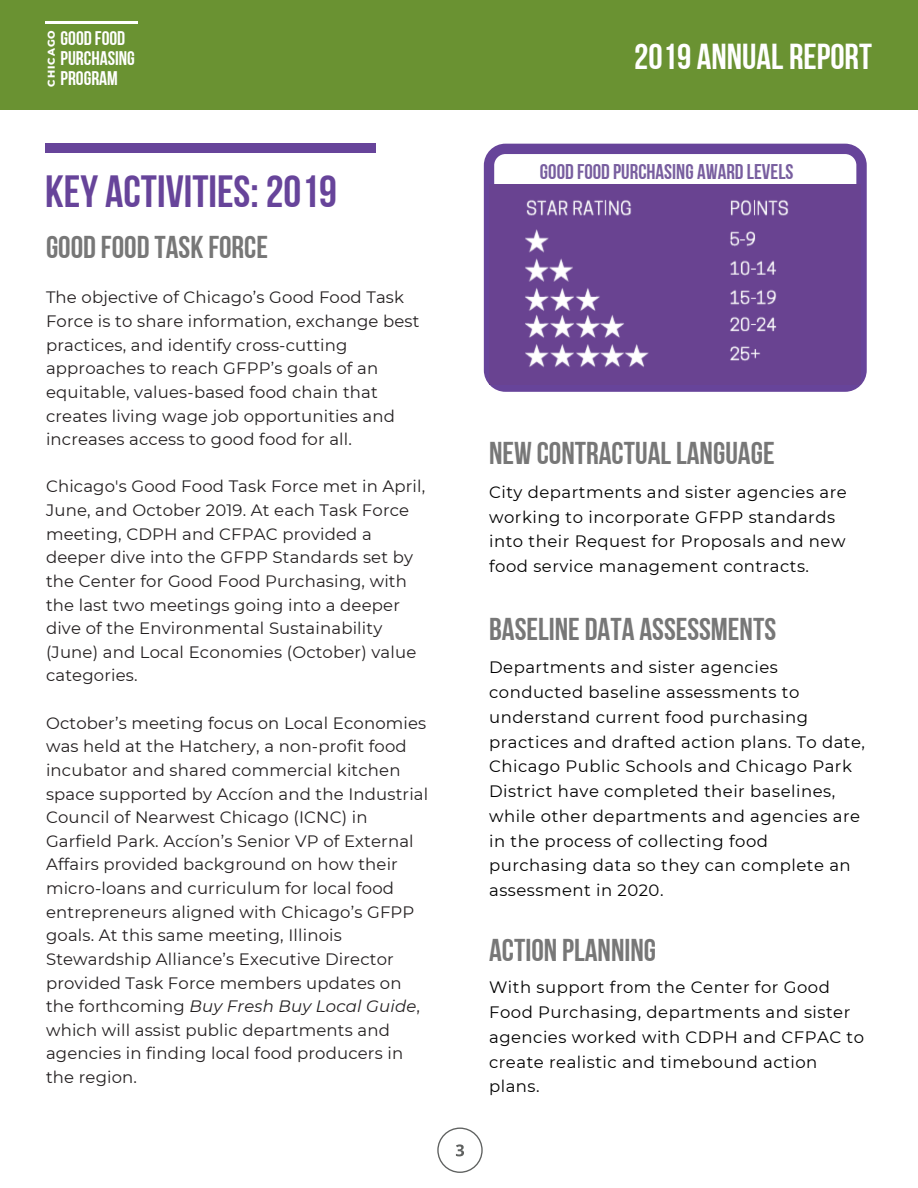
<style>
.page{position:relative;width:918px;height:1188px;background:#fff}
.page>*{position:absolute;margin:0;border:0;box-sizing:border-box;transform-origin:0 0}
.t1{font:45px "Bebas Neue Cyrillic";color:#67449a}
.t2{font:36px "Bebas Neue Cyrillic";color:#fff}
.t3{font:31.5px "Bebas Neue Cyrillic";color:#777}
.t4{font:21.3px "Bebas Neue Cyrillic";color:#785e9f}
.t5{font:19.65px/20.1px "Bebas Neue Cyrillic";color:#fff}
.t6{font:16.5px/23.7px "Montserrat";letter-spacing:.01em;color:#231f20}
.t7{font:16.5px/24.8px "Montserrat";letter-spacing:.03em;color:#000}
.t8{font:800 10.05px "Montserrat";letter-spacing:.1em;color:#fff}
.s1{font-style:italic}
</style>
<div class="page">
<div style="left:0;top:0;width:918px;height:110px;background:#6a9232"></div>
<div style="left:45px;top:144px;width:331px;height:9px;background:#67449a"></div>
<hr style="left:45px;top:21px;width:93px;height:3px;background:#fff">
<svg style="left:437px;top:1128px;width:46px;height:45px"></svg>
<svg style="left:484px;top:144px;width:383px;height:248px"></svg>
<img style="left:489px;top:184px;width:371px;height:201px">
<p class="t8" style="left:45px;top:87px;width:58px;rotate:-90deg">CHICAGO</p>
<p class="t5" style="left:61px;top:30px;width:76px">GOOD FOOD<br>PURCHASING</p>
<p class="t5" style="left:61px;top:70px;width:59px">PROGRAM</p>
<h1 class="t1" style="left:45px;top:173px;width:293px">KEY ACTIVITIES: 2019</h1>
<h3 class="t3" style="left:46px;top:235px;width:224px">GOOD FOOD TASK FORCE</h3>
<p class="t6" style="left:46px;top:286px;width:375px">The objective of Chicago’s Good Food Task Force is to share information, exchange best practices, and identify cross-cutting approaches to reach GFPP’s goals of an equitable, values-based food chain that creates living wage job opportunities and increases access to good food for all.</p>
<p class="t6" style="left:46px;top:475px;width:381px">Chicago's Good Food Task Force met in April, June, and October 2019. At each Task Force meeting, CDPH and CFPAC provided a deeper dive into the GFPP Standards set by the Center for Good Food Purchasing, with the last two meetings going into a deeper dive of the Environmental Sustainability (June) and Local Economies (October) value categories.</p>
<p class="t6" style="left:46px;top:711px;width:384px">October’s meeting focus on Local Economies was held at the Hatchery, a non-profit food incubator and shared commercial kitchen space supported by Accíon and the Industrial Council of Nearwest Chicago (ICNC) in Garfield Park. Accíon’s Senior VP of External Affairs provided background on how their micro-loans and curriculum for local food entrepreneurs aligned with Chicago’s GFPP goals. At this same meeting, Illinois Stewardship Alliance’s Executive Director provided Task Force members updates on the forthcoming <span class="s1">Buy Fresh Buy Local Guide</span>, which will assist public departments and agencies in finding local food producers in the region.</p>
<h2 class="t2" style="left:634px;top:42px;width:239px">2019 ANNUAL REPORT</h2>
<p class="t4" style="left:540px;top:163px;width:255px">GOOD FOOD PURCHASING AWARD LEVELS</p>
<h3 class="t3" style="left:489px;top:441px;width:287px">NEW CONTRACTUALLANGUAGE</h3>
<p class="t7" style="left:489px;top:480px;width:359px">City departments and sister agencies are working to incorporate GFPP standards into their Request for Proposals and new food service management contracts.</p>
<h3 class="t3" style="left:489px;top:616px;width:289px">BASELINE DATA ASSESSMENTS</h3>
<p class="t7" style="left:489px;top:655px;width:378px">Departments and sister agencies conducted baseline assessments to understand current food purchasing practices and drafted action plans. To date, Chicago Public Schools and Chicago Park District have completed their baselines, while other departments and agencies are in the process of collecting food purchasing data so they can complete an assessment in 2020.</p>
<h3 class="t3" style="left:489px;top:937px;width:169px">ACTION PLANNING</h3>
<p class="t7" style="left:489px;top:975px;width:377px">With support from the Center for Good<br>Food Purchasing, departments and sister agencies worked with CDPH and CFPAC to create realistic and timebound action plans.</p>
</div>
